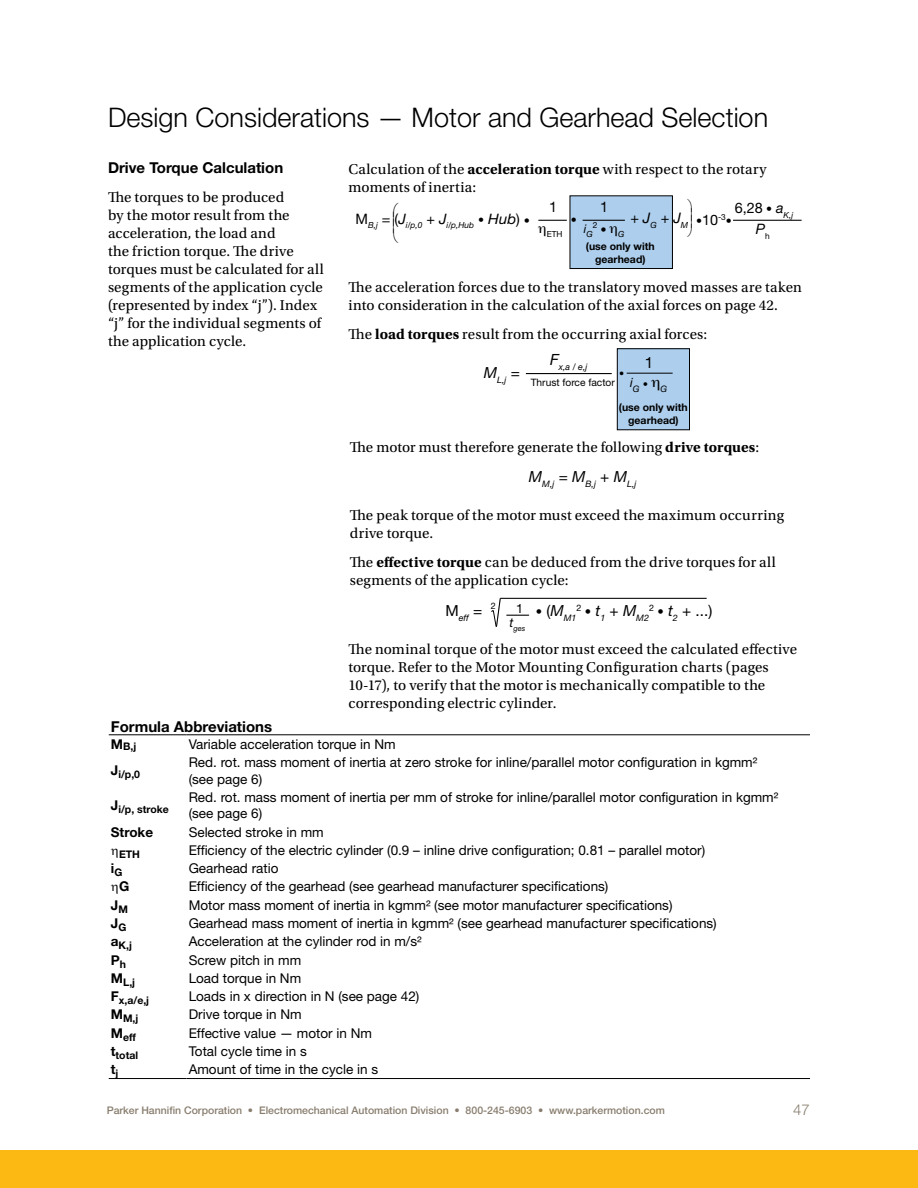
<style>
.page{position:relative;width:918px;height:1188px;background:#fff}
.page>*{position:absolute;margin:0;border:0;box-sizing:border-box;transform-origin:0 0}
.t1{font:300 27px "Helvetica Neue LT Std";color:#000}
.t2{font:15.45px "Helvetica Neue LT Std";color:#000}
.t3{font:15.3px "Helvetica Neue LT Std";color:#000}
.t4{font:italic 15.3px "Helvetica Neue LT Std";color:#000}
.t5{font:15px/18px "Utopia Std";letter-spacing:.005em;color:#000}
.t6{font:700 15px "Helvetica Neue LT Std";color:#000}
.t7{font:300 15px "Helvetica Neue LT Std";color:#887d6e}
.t8{font:14.55px "Helvetica Neue LT Std";color:#000}
.t9{font:italic 14.55px "Helvetica Neue LT Std";color:#000}
.t10{font:italic 14.4px "Helvetica Neue LT Std";color:#000}
.t11{font:14.4px "Helvetica Neue LT Std";color:#000}
.t12{font:13.5px/16.5px "Helvetica Neue LT Std";color:#000}
.t13{font:700 13.5px "Helvetica Neue LT Std";color:#000}
.t14{font:italic 12.75px "Helvetica Neue LT Std";color:#000}
.t15{font:12.75px "Helvetica Neue LT Std";color:#000}
.t16{font:12px "Helvetica Neue LT Std";color:#000}
.t17{font:italic 12px "Helvetica Neue LT Std";color:#000}
.t18{font:700 10.5px/12.6px "Helvetica Neue LT Std";color:#000;text-align:center}
.t19{font:500 10.5px "Helvetica Neue LT Std";color:#887d6e}
.t20{font:10.2px "Helvetica Neue LT Std";color:#000}
.t21{font:10.2px "Symbol";color:#000}
.t22{font:italic 9px "Helvetica Neue LT Std";color:#000}
.t23{font:9px "Helvetica Neue LT Std";color:#000}
.t24{font:italic 8.85px "Helvetica Neue LT Std";color:#000}
.t25{font:italic 8.4px "Helvetica Neue LT Std";color:#000}
.t26{font:8.4px "Helvetica Neue LT Std";color:#000}
.t27{font:italic 7.5px "Helvetica Neue LT Std";color:#000}
.s1{font-weight:700}
.s2{font-size:12px}
.s3{font-style:italic;font-size:14.4px}
.s4{font-style:normal}
.s5{font-style:normal;font-size:14.4px}
.s6{font-size:14.4px}
.s7{font-style:italic}
.s8{font-size:12.75px}
.s9{font-size:13.5px}
</style>
<div class="page">
<div style="left:0;top:1150px;width:918px;height:38px;background:#fdb913"></div>
<div style="left:617px;top:349px;width:73px;height:81px;background:#adceec"></div>
<div style="left:617px;top:348px;width:73px;height:82px;border:1px solid #000"></div>
<svg style="left:491px;top:598px;width:10px;height:29px"></svg>
<hr style="left:500px;top:598px;width:207px;height:1px;background:#000">
<svg style="left:507px;top:615px;width:22px;height:1px"></svg>
<div style="left:570px;top:196px;width:102px;height:73px;background:#adceec"></div>
<div style="left:570px;top:195px;width:103px;height:74px;border:1px solid #000"></div>
<hr style="left:734px;top:220px;width:67px;height:1px;background:#000">
<hr style="left:583px;top:220px;width:41px;height:1px;background:#000">
<hr style="left:627px;top:373px;width:45px;height:1px;background:#000">
<hr style="left:526px;top:373px;width:85px;height:1px;background:#000">
<hr style="left:109px;top:734px;width:78px;height:1px;background:#000">
<hr style="left:187px;top:734px;width:623px;height:1px;background:#000">
<hr style="left:109px;top:1078px;width:78px;height:1px;background:#000">
<hr style="left:187px;top:1078px;width:623px;height:1px;background:#000">
<svg style="left:538px;top:220px;width:28px;height:1px"></svg>
<h1 class="t1" style="left:108px;top:101px;width:662px">Design Considerations — Motor and Gearhead Selection</h1>
<p class="t6" style="left:108px;top:158px;width:177px">Drive Torque Calculation</p>
<p class="t5" style="left:108px;top:188px;width:217px">The torques to be produced<br>by the motor result from the acceleration, the load and<br>the friction torque. The drive torques must be calculated for all segments of the application cycle (represented by index “j”). Index “j” for the individual segments of the application cycle.</p>
<p class="t5" style="left:349px;top:160px;width:419px">Calculation of the <span class="s1">acceleration torque</span> with respect to the rotary moments of inertia:</p>
<p class="t8" style="left:549px;top:198px;width:10px">1</p>
<p class="t8" style="left:600px;top:198px;width:10px">1</p>
<p class="t8" style="left:735px;top:199px;width:50px">6,28 <span class="s2">•</span> <span class="s3">a</span></p>
<p class="t11" style="left:355px;top:210px;width:14px">M</p>
<p class="t25" style="left:784px;top:210px;width:11px">K,j</p>
<p class="t9" style="left:630px;top:209px;width:59px"><span class="s4">+</span> J<sub>G</sub> <span class="s5">+</span> J<sub>M</sub></p>
<p class="t25" style="left:368px;top:220px;width:163px">B,j <sup>=</sup> <sup>(</sup><sup>J</sup>i/p,0 <sup>+</sup> <sup>J</sup>i/p,Hub <sup>•</sup> <sup>Hub</sup><sup>)</sup> •</p>
<p class="t16" style="left:696px;top:214px;width:37px">•<span class="s6">10</span><sup>-3</sup>•</p>
<p class="t16" style="left:571px;top:213px;width:8px">•</p>
<p class="t17" style="left:584px;top:221px;width:11px">i<sub>G</sub></p>
<p class="t26" style="left:593px;top:220px;width:33px">2• <span class="s7">G</span></p>
<p class="t10" style="left:756px;top:220px;width:15px">P<sub>h</sub></p>
<p class="t26" style="left:547px;top:229px;width:17px">ETH</p>
<p class="t18" style="left:586px;top:240px;width:70px">(use only with gearhead)</p>
<p class="t5" style="left:349px;top:279px;width:455px">The acceleration forces due to the translatory moved masses are taken into consideration in the calculation of the axial forces on page 42.</p>
<p class="t5" style="left:349px;top:325px;width:360px">The <span class="s1">load torques</span> result from the occurring axial forces:</p>
<p class="t22" style="left:550px;top:362px;width:39px"><sup>F</sup>x,a / e,j</p>
<p class="t2" style="left:645px;top:353px;width:10px">1</p>
<p class="t4" style="left:484px;top:363px;width:15px">M</p>
<p class="t20" style="left:619px;top:368px;width:7px">•</p>
<p class="t24" style="left:497px;top:374px;width:24px">L,j <sup>=</sup></p>
<p class="t20" style="left:531px;top:377px;width:86px">Thrust force factor</p>
<p class="t14" style="left:630px;top:374px;width:11px">i<sub>G</sub></p>
<p class="t21" style="left:643px;top:376px;width:6px">•</p>
<p class="t24" style="left:661px;top:383px;width:8px">G</p>
<p class="t18" style="left:619px;top:401px;width:70px">(use only with gearhead)</p>
<p class="t5" style="left:350px;top:438px;width:411px">The motor must therefore generate the following <span class="s1">drive torques</span>:</p>
<p class="t24" style="left:529px;top:479px;width:109px"><sup>M</sup>M,j <sup>=</sup> <sup>M</sup>B,j <sup>+</sup> <sup>M</sup>L,j</p>
<p class="t5" style="left:350px;top:506px;width:436px">The peak torque of the motor must exceed the maximum occurring drive torque.</p>
<p class="t5" style="left:350px;top:553px;width:428px">The <span class="s1">effective torque</span> can be deduced from the drive torques for all segments of the application cycle:</p>
<p class="t24" style="left:445px;top:613px;width:38px"><sup>M</sup>eff <sup>=</sup></p>
<p class="t23" style="left:491px;top:600px;width:6px">2</p>
<p class="t15" style="left:516px;top:601px;width:9px">1</p>
<p class="t27" style="left:510px;top:624px;width:17px"><sup>t</sup>ges</p>
<p class="t24" style="left:536px;top:613px;width:115px"><sup>•</sup> <sup>(</sup><sup>M</sup>M1<sup>2</sup> <sup>•</sup> <sup>t</sup>1 <sup>+</sup> <sup>M</sup>M2</p>
<p class="t3" style="left:649px;top:602px;width:65px"><sup>2</sup> <span class="s8">•</span> <span class="s7">t</span><sub>2</sub> + ...)</p>
<p class="t5" style="left:349px;top:641px;width:450px">The nominal torque of the motor must exceed the calculated effective torque. Refer to the Motor Mounting Configuration charts (pages 10-17), to verify that the motor is mechanically compatible to the corresponding electric cylinder.</p>
<p class="t6" style="left:111px;top:717px;width:163px">Formula Abbreviations</p>
<p class="t18" style="left:111px;top:740px;width:27px"><span class="s9">M</span>B,j</p>
<p class="t12" style="left:189px;top:736px;width:209px">Variable acceleration torque in Nm</p>
<p class="t18" style="left:111px;top:768px;width:31px"><sup>J</sup>i/p,0</p>
<p class="t12" style="left:189px;top:754px;width:570px">Red. rot. mass moment of inertia at zero stroke for inline/parallel motor configuration in kgmm² (see page 6)</p>
<p class="t18" style="left:111px;top:803px;width:60px"><sup>J</sup>i/p, stroke</p>
<p class="t12" style="left:189px;top:789px;width:591px">Red. rot. mass moment of inertia per mm of stroke for inline/parallel motor configuration in kgmm² (see page 6)</p>
<p class="t13" style="left:111px;top:823px;width:44px">Stroke</p>
<p class="t12" style="left:189px;top:823px;width:137px">Selected stroke in mm</p>
<p class="t18" style="left:119px;top:847px;width:23px">ETH</p>
<p class="t12" style="left:189px;top:842px;width:518px">Efficiency of the electric cylinder (0.9 – inline drive configuration; 0.81 – parallel motor)</p>
<p class="t13" style="left:111px;top:860px;width:13px">i<sub>G</sub></p>
<p class="t12" style="left:189px;top:860px;width:91px">Gearhead ratio</p>
<p class="t13" style="left:119px;top:878px;width:12px">G</p>
<p class="t12" style="left:189px;top:878px;width:421px">Efficiency of the gearhead (see gearhead manufacturer specifications)</p>
<p class="t13" style="left:111px;top:897px;width:19px">J<sub>M</sub></p>
<p class="t12" style="left:189px;top:896px;width:485px">Motor mass moment of inertia in kgmm² (see motor manufacturer specifications)</p>
<p class="t13" style="left:111px;top:915px;width:17px">J<sub>G</sub></p>
<p class="t12" style="left:189px;top:915px;width:530px">Gearhead mass moment of inertia in kgmm² (see gearhead manufacturer specifications)</p>
<p class="t18" style="left:111px;top:939px;width:23px"><sup>a</sup>K,j</p>
<p class="t12" style="left:189px;top:933px;width:235px">Acceleration at the cylinder rod in m/s²</p>
<p class="t13" style="left:111px;top:951px;width:17px">P<sub>h</sub></p>
<p class="t12" style="left:189px;top:951px;width:114px">Screw pitch in mm</p>
<p class="t18" style="left:111px;top:976px;width:26px"><sup>M</sup>L,j</p>
<p class="t12" style="left:189px;top:970px;width:114px">Load torque in Nm</p>
<p class="t18" style="left:111px;top:994px;width:40px"><sup>F</sup>x,a/e,j</p>
<p class="t12" style="left:189px;top:988px;width:232px">Loads in x direction in N (see page 42)</p>
<p class="t18" style="left:111px;top:1012px;width:29px"><sup>M</sup>M,j</p>
<p class="t12" style="left:189px;top:1006px;width:115px">Drive torque in Nm</p>
<p class="t18" style="left:111px;top:1030px;width:27px"><sup>M</sup>eff</p>
<p class="t12" style="left:189px;top:1024px;width:185px">Effective value — motor in Nm</p>
<p class="t18" style="left:111px;top:1049px;width:29px"><sup>t</sup>total</p>
<p class="t12" style="left:189px;top:1043px;width:120px">Total cycle time in s</p>
<p class="t13" style="left:111px;top:1061px;width:9px">t<sub>j</sub></p>
<p class="t12" style="left:189px;top:1061px;width:191px">Amount of time in the cycle in s</p>
<p class="t19" style="left:107px;top:1105px;width:560px">Parker Hannifin Corporation • Electromechanical Automation Division • 800-245-6903 • www.parkermotion.com</p>
<p class="t7" style="left:793px;top:1101px;width:18px">47</p>
</div>
